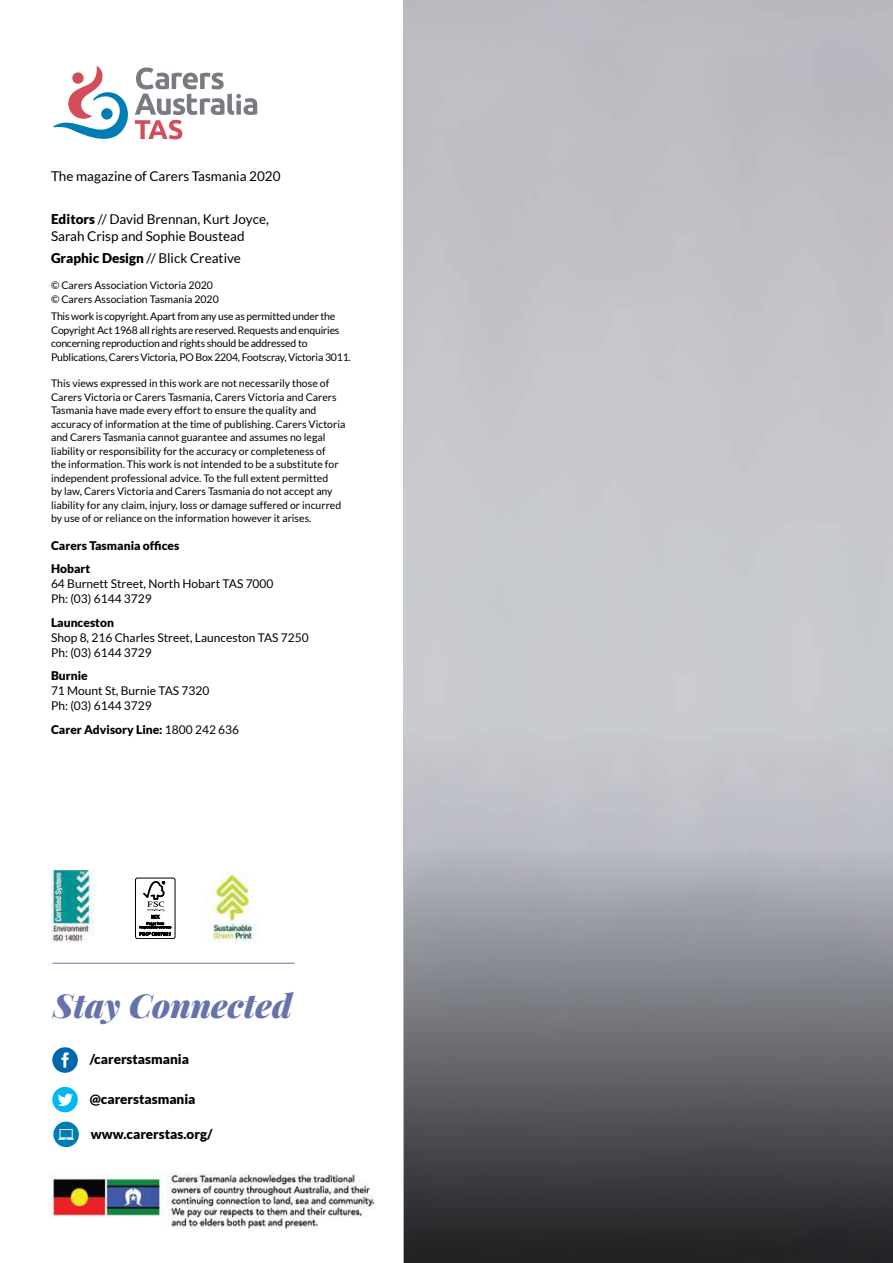
<style>
.page{position:relative;width:893px;height:1263px;background:#fff}
.page>*{position:absolute;margin:0;border:0;box-sizing:border-box;transform-origin:0 0}
.t1{font:italic 900 33px "Playfair Display";color:#6673ab}
.t2{font:13.5px/17.2px "Lato";color:#000}
.t3{font:900 13.5px "Lato";color:#000}
.t4{font:12px/15px "Lato";color:#000}
.t5{font:900 12px/23.5px "Lato";color:#000}
.t6{font:10.5px/13.5px "Lato";color:#000}
.t7{font:10.5px/13.5px "Lato";letter-spacing:-.02em;color:#000}
.s1{font-weight:900}
.s2{font-weight:400}
</style>
<div class="page">
<div style="left:404px;top:849px;width:489px;height:414px;background:linear-gradient(to bottom,#b5b8c1,#1d1d1f)"></div>
<svg style="left:52px;top:1047px;width:26px;height:26px"></svg>
<svg style="left:52px;top:1087px;width:26px;height:25px"></svg>
<hr style="left:52px;top:963px;width:243px;height:1px;background:#6673ab">
<div style="left:53px;top:1121px;width:26px;height:26px;background:#007db5;border-radius:50%"></div>
<svg style="left:58px;top:1129px;width:16px;height:11px"></svg>
<img style="left:206px;top:872px;width:50px;height:70px">
<div style="left:135px;top:878px;width:40px;height:61px;border:1px solid #000;border-radius:2px"></div>
<svg style="left:139px;top:881px;width:32px;height:55px"></svg>
<svg style="left:53px;top:66px;width:75px;height:73px"></svg>
<svg style="left:135px;top:67px;width:122px;height:72px"></svg>
<img style="left:51px;top:871px;width:43px;height:71px">
<img style="left:51px;top:1174px;width:324px;height:54px">
<p class="t2" style="left:51px;top:168px;width:231px">The magazine of Carers Tasmania 2020</p>
<p class="t2" style="left:51px;top:211px;width:219px"><span class="s1">Editors</span> // David Brennan, Kurt Joyce,<br>Sarah Crisp and Sophie Boustead</p>
<p class="t2" style="left:51px;top:250px;width:191px"><span class="s1">Graphic Design</span> // Blick Creative</p>
<p class="t6" style="left:51px;top:279px;width:169px">© Carers Association Victoria 2020 © Carers Association Tasmania 2020</p>
<p class="t7" style="left:51px;top:310px;width:301px">This work is copyright. Apart from any use as permitted under the Copyright Act 1968 all rights are reserved. Requests and enquiries concerning reproduction and rights should be addressed to Publications, Carers Victoria, PO Box 2204, Footscray, Victoria 3011.</p>
<p class="t6" style="left:51px;top:376px;width:296px">This views expressed in this work are not necessarily those of Carers Victoria or Carers Tasmania, Carers Victoria and Carers Tasmania have made every effort to ensure the quality and accuracy of information at the time of publishing. Carers Victoria and Carers Tasmania cannot guarantee and assumes no legal liability or responsibility for the accuracy or completeness of<br>the information. This work is not intended to be a substitute for independent professional advice. To the full extent permitted<br>by law, Carers Victoria and Carers Tasmania do not accept any liability for any claim, injury, loss or damage suffered or incurred by use of or reliance on the information however it arises.</p>
<p class="t5" style="left:51px;top:533px;width:130px">Carers Tasmania offices<br>Hobart</p>
<p class="t4" style="left:51px;top:577px;width:224px">64 Burnett Street, North Hobart TAS 7000<br>Ph: (03) 6144 3729</p>
<p class="t5" style="left:51px;top:611px;width:64px">Launceston</p>
<p class="t4" style="left:51px;top:630px;width:259px">Shop 8, 216 Charles Street, Launceston TAS 7250<br>Ph: (03) 6144 3729</p>
<p class="t5" style="left:51px;top:665px;width:38px">Burnie</p>
<p class="t4" style="left:51px;top:684px;width:160px">71 Mount St, Burnie TAS 7320<br>Ph: (03) 6144 3729</p>
<p class="t5" style="left:51px;top:718px;width:190px">Carer Advisory Line: <span class="s2">1800 242 636</span></p>
<h1 class="t1" style="left:53px;top:988px;width:240px">Stay Connected</h1>
<p class="t3" style="left:90px;top:1054px;width:101px">/carerstasmania</p>
<p class="t3" style="left:90px;top:1093px;width:107px">@carerstasmania</p>
<p class="t3" style="left:91px;top:1128px;width:123px">www.carerstas.org/</p>
</div>
